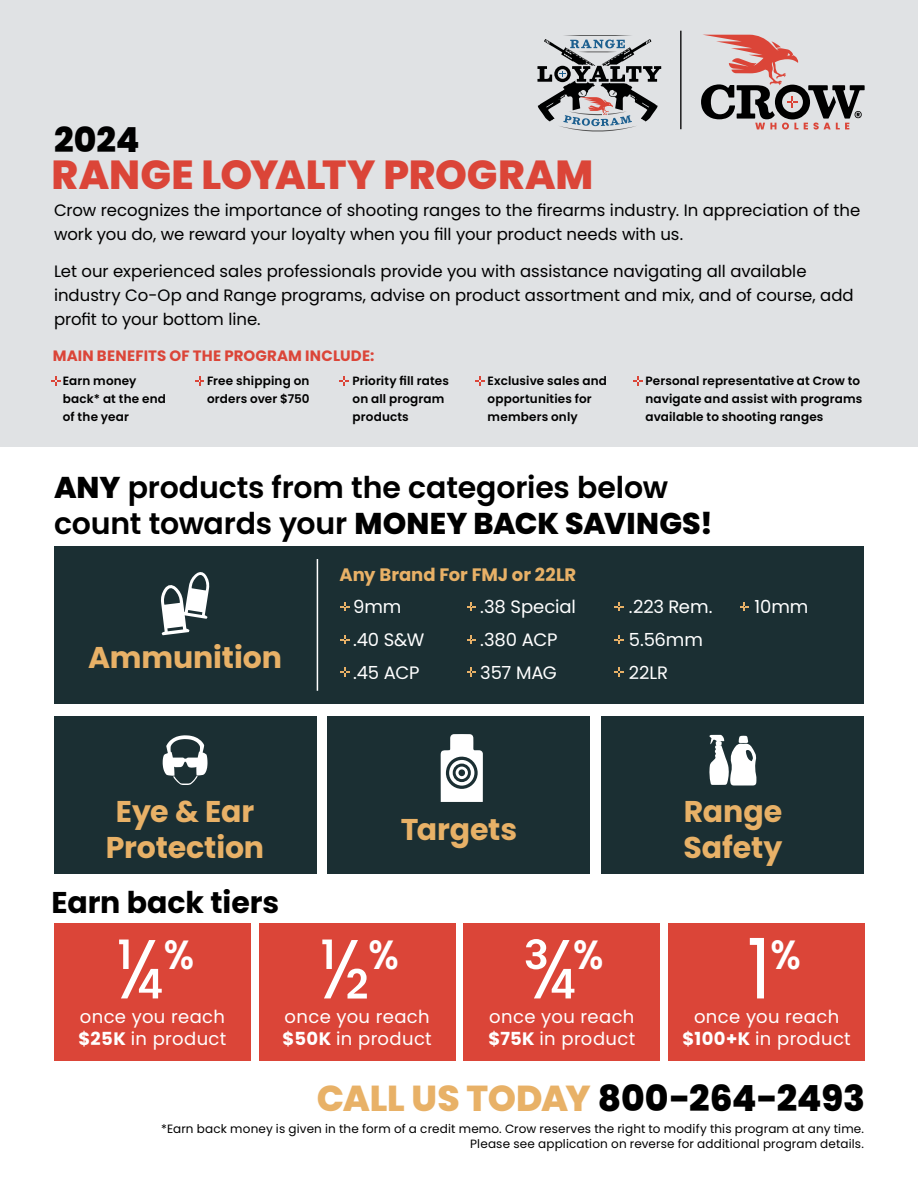
<style>
.page{position:relative;width:918px;height:1188px;background:#fff}
.page>*{position:absolute;margin:0;border:0;box-sizing:border-box;transform-origin:0 0}
.t1{font:83.7px "Poppins";color:#fff;scale:.9 1}
.t2{font:800 40.5px "Poppins";letter-spacing:-.005em;color:#db4538}
.t3{font:800 36px "Poppins";letter-spacing:-.01em;color:#000}
.t4{font:800 34.5px "Poppins";color:#000}
.t5{font:600 30px/36px "Poppins";letter-spacing:-.005em;color:#000}
.t6{font:700 30px/36px "Poppins";letter-spacing:-.005em;color:#e8b167;text-align:center}
.t7{font:700 30px "Poppins";letter-spacing:-.005em;color:#000}
.t8{font:18px/22.5px "Poppins";letter-spacing:.015em;color:#fff}
.t9{font:18px/33px "Poppins";letter-spacing:-.005em;color:#fff}
.t10{font:700 18px "Poppins";color:#e8b167}
.t11{font:16.5px/24px "Poppins";color:#000}
.t12{font:700 15px "Poppins";letter-spacing:.015em;color:#db4538}
.t13{font:600 12px/18px "Poppins";letter-spacing:.015em;color:#000}
.t14{font:12px/15px "Poppins";letter-spacing:.015em;color:#000;text-align:right}
.s1{font-weight:800}
.s2{font-weight:700}
.s3{color:#e8b167}
</style>
<div class="page">
<div style="left:0;top:0;width:918px;height:447px;background:#e0e2e4"></div>
<div style="left:54px;top:546px;width:810px;height:158px;background:#1b2f33"></div>
<div style="left:54px;top:716px;width:262px;height:158px;background:#1b2f33"></div>
<div style="left:328px;top:716px;width:262px;height:158px;background:#1b2f33"></div>
<div style="left:602px;top:716px;width:262px;height:158px;background:#1b2f33"></div>
<svg style="left:163px;top:735px;width:45px;height:50px"></svg>
<svg style="left:441px;top:734px;width:42px;height:68px"></svg>
<svg style="left:709px;top:735px;width:48px;height:51px"></svg>
<svg style="left:52px;top:376px;width:9px;height:9px"></svg>
<svg style="left:195px;top:376px;width:9px;height:9px"></svg>
<svg style="left:340px;top:376px;width:9px;height:9px"></svg>
<svg style="left:476px;top:376px;width:9px;height:9px"></svg>
<svg style="left:633px;top:376px;width:9px;height:9px"></svg>
<svg style="left:161px;top:572px;width:49px;height:63px"></svg>
<hr style="left:317px;top:559px;width:1px;height:132px;background:#fff">
<div style="left:54px;top:923px;width:197px;height:138px;background:#db4538"></div>
<div style="left:259px;top:923px;width:197px;height:138px;background:#db4538"></div>
<div style="left:463px;top:923px;width:197px;height:138px;background:#db4538"></div>
<div style="left:668px;top:923px;width:197px;height:138px;background:#db4538"></div>
<svg style="left:341px;top:602px;width:9px;height:9px"></svg>
<svg style="left:341px;top:635px;width:9px;height:9px"></svg>
<svg style="left:341px;top:668px;width:9px;height:9px"></svg>
<svg style="left:467px;top:602px;width:9px;height:9px"></svg>
<svg style="left:467px;top:635px;width:9px;height:9px"></svg>
<svg style="left:467px;top:668px;width:9px;height:9px"></svg>
<svg style="left:614px;top:602px;width:9px;height:9px"></svg>
<svg style="left:614px;top:635px;width:9px;height:9px"></svg>
<svg style="left:614px;top:668px;width:9px;height:9px"></svg>
<svg style="left:740px;top:602px;width:9px;height:9px"></svg>
<hr style="left:680px;top:31px;width:1px;height:98px;background:#000">
<svg style="left:701px;top:35px;width:164px;height:95px"></svg>
<svg style="left:537px;top:35px;width:124px;height:97px"></svg>
<h3 class="t4" style="left:54px;top:120px;width:87px">2024</h3>
<h2 class="t2" style="left:52px;top:152px;width:543px">RANGE LOYALTY PROGRAM</h2>
<p class="t11" style="left:54px;top:198px;width:808px">Crow recognizes the importance of shooting ranges to the firearms industry. In appreciation of the work you do, we reward your loyalty when you fill your product needs with us.</p>
<p class="t11" style="left:54px;top:260px;width:801px">Let our experienced sales professionals provide you with assistance navigating all available industry Co-Op and Range programs, advise on product assortment and mix, and of course, add profit to your bottom line.</p>
<p class="t12" style="left:53px;top:347px;width:323px">MAIN BENEFITS OF THE PROGRAM INCLUDE:</p>
<p class="t13" style="left:63px;top:372px;width:105px">Earn money back* at the end of the year</p>
<p class="t13" style="left:207px;top:372px;width:104px">Free shipping on orders over $750</p>
<p class="t13" style="left:353px;top:372px;width:98px">Priority fill rates on all program products</p>
<p class="t13" style="left:488px;top:372px;width:121px">Exclusive sales and opportunities for members only</p>
<p class="t13" style="left:645px;top:372px;width:219px">Personal representative at Crow to navigate and assist with programs available to shooting ranges</p>
<h3 class="t5" style="left:54px;top:469px;width:660px"><span class="s1">ANY</span> products from the categories below count towards your <span class="s1">MONEY BACK SAVINGS!</span></h3>
<h3 class="t6" style="left:88px;top:639px;width:195px">Ammunition</h3>
<p class="t10" style="left:340px;top:565px;width:238px">Any Brand For FMJ or 22LR</p>
<p class="t9" style="left:353px;top:590px;width:73px">9mm .40 S&amp;W .45 ACP</p>
<p class="t9" style="left:480px;top:590px;width:97px">.38 Special .380 ACP<br>357 MAG</p>
<p class="t9" style="left:629px;top:590px;width:85px">.223 Rem.<br>5.56mm<br>22LR</p>
<p class="t8" style="left:754px;top:595px;width:55px">10mm</p>
<h3 class="t6" style="left:106px;top:793px;width:160px">Eye &amp; Ear<br>Protection</h3>
<h3 class="t7" style="left:52px;top:885px;width:229px">Earn back tiers</h3>
<h1 class="t1" style="left:116px;top:921px;width:88px">¼<sup>%</sup></h1>
<h3 class="t6" style="left:401px;top:811px;width:118px">Targets</h3>
<h1 class="t1" style="left:320px;top:921px;width:90px">½<sup>%</sup></h1>
<h1 class="t1" style="left:523px;top:921px;width:91px">¾<sup>%</sup></h1>
<h3 class="t6" style="left:683px;top:793px;width:101px;text-align:left">Range<br>Safety</h3>
<h1 class="t1" style="left:747px;top:921px;width:61px">1<sup>%</sup></h1>
<p class="t8" style="left:79px;top:1005px;width:149px">once you reach <span class="s2">$25K</span> in product</p>
<p class="t8" style="left:283px;top:1005px;width:151px">once you reach <span class="s2">$50K</span> in product</p>
<p class="t8" style="left:489px;top:1005px;width:148px">once you reach <span class="s2">$75K</span> in product</p>
<p class="t8" style="left:682px;top:1005px;width:170px;text-align:center">once you reach <span class="s2">$100+K</span> in product</p>
<h3 class="t3" style="left:317px;top:1077px;width:550px"><span class="s3">CALL US TODAY</span> 800-264-2493</h3>
<p class="t14" style="left:161px;top:1122px;width:704px">*Earn back money is given in the form of a credit memo. Crow reserves the right to modify this program at any time.<br>Please see application on reverse for additional program details.</p>
</div>
